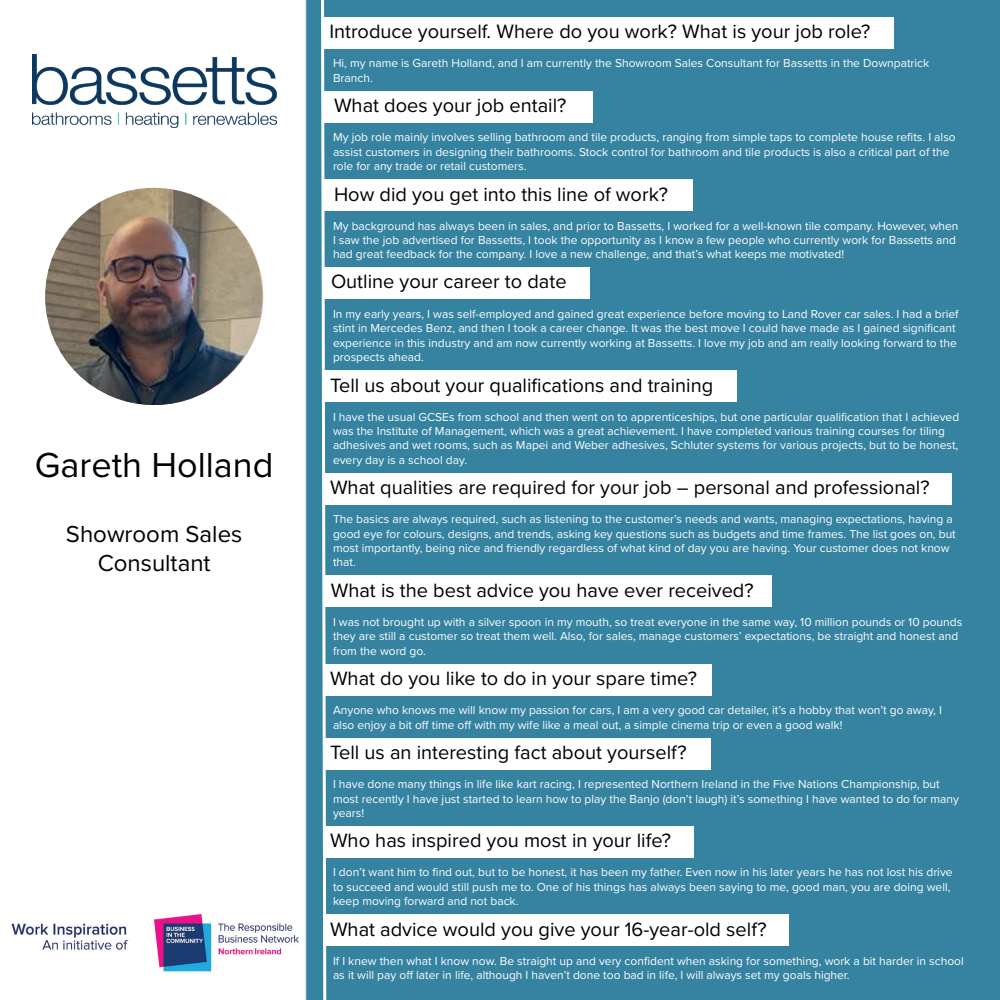
<style>
.page{position:relative;width:1000px;height:1000px;background:#fff}
.page>*{position:absolute;margin:0;border:0;box-sizing:border-box;transform-origin:0 0}
.t1{font:36px "Proxima Nova";color:#000001}
.t2{font:24px/28.8px "Proxima Nova";color:#000001;text-align:center}
.t3{font:20px "Proxima Nova";color:#000001}
.t4{font:12px/14.4px "Proxima Nova";color:#fff}
</style>
<div class="page">
<div style="left:305px;top:0;width:695px;height:1000px;background:#3583a0"></div>
<svg style="left:319px;top:0;width:9px;height:1000px"></svg>
<div style="left:323px;top:91px;width:270px;height:32px;background:#fff"></div>
<div style="left:323px;top:179px;width:370px;height:32px;background:#fff"></div>
<div style="left:323px;top:267px;width:267px;height:32px;background:#fff"></div>
<div style="left:323px;top:370px;width:414px;height:32px;background:#fff"></div>
<img style="left:33px;top:55px;width:243px;height:73px">
<div style="left:323px;top:664px;width:389px;height:32px;background:#fff"></div>
<div style="left:323px;top:473px;width:629px;height:32px;background:#fff"></div>
<div style="left:323px;top:914px;width:466px;height:32px;background:#fff"></div>
<div style="left:323px;top:826px;width:371px;height:32px;background:#fff"></div>
<img style="left:45px;top:188px;width:217px;height:217px;border-radius:109px">
<div style="left:323px;top:738px;width:388px;height:32px;background:#fff"></div>
<div style="left:323px;top:17px;width:571px;height:32px;background:#fff"></div>
<div style="left:324px;top:575px;width:448px;height:32px;background:#fff"></div>
<img style="left:11px;top:913px;width:288px;height:59px">
<h1 class="t1" style="left:35px;top:438px;width:240px">Gareth Holland</h1>
<h2 class="t2" style="left:66px;top:519px;width:178px">Showroom Sales<br>Consultant</h2>
<h3 class="t3" style="left:329px;top:17px;width:543px">Introduce yourself. Where do you work? What is your job role?</h3>
<p class="t4" style="left:333px;top:56px;width:598px">Hi, my name is Gareth Holland, and I am currently the Showroom Sales Consultant for Bassetts in the Downpatrick<br>Branch.</p>
<h3 class="t3" style="left:334px;top:91px;width:234px">What does your job entail?</h3>
<p class="t4" style="left:333px;top:130px;width:624px">My job role mainly involves selling bathroom and tile products, ranging from simple taps to complete house refits. I also assist customers in designing their bathrooms. Stock control for bathroom and tile products is also a critical part of the role for any trade or retail customers.</p>
<h3 class="t3" style="left:334px;top:179px;width:336px">How did you get into this line of work?</h3>
<p class="t4" style="left:333px;top:218px;width:627px">My background has always been in sales, and prior to Bassetts, I worked for a well-known tile company. However, when<br>I saw the job advertised for Bassetts, I took the opportunity as I know a few people who currently work for Bassetts and had great feedback for the company. I love a new challenge, and that’s what keeps me motivated!</p>
<h3 class="t3" style="left:331px;top:266px;width:237px">Outline your career to date</h3>
<p class="t4" style="left:333px;top:306px;width:627px">In my early years, I was self-employed and gained great experience before moving to Land Rover car sales. I had a brief stint in Mercedes Benz, and then I took a career change. It was the best move I could have made as I gained significant experience in this industry and am now currently working at Bassetts. I love my job and am really looking forward to the prospects ahead.</p>
<h3 class="t3" style="left:330px;top:370px;width:385px">Tell us about your qualifications and training</h3>
<p class="t4" style="left:333px;top:409px;width:628px">I have the usual GCSEs from school and then went on to apprenticeships, but one particular qualification that I achieved was the Institute of Management, which was a great achievement. I have completed various training courses for tiling adhesives and wet rooms, such as Mapei and Weber adhesives, Schluter systems for various projects, but to be honest, every day is a school day.</p>
<h3 class="t3" style="left:330px;top:473px;width:601px">What qualities are required for your job – personal and professional?</h3>
<p class="t4" style="left:333px;top:512px;width:624px">The basics are always required, such as listening to the customer’s needs and wants, managing expectations, having a good eye for colours, designs, and trends, asking key questions such as budgets and time frames. The list goes on, but most importantly, being nice and friendly regardless of what kind of day you are having. Your customer does not know that.</p>
<h3 class="t3" style="left:331px;top:575px;width:424px">What is the best advice you have ever received?</h3>
<p class="t4" style="left:333px;top:614px;width:631px">I was not brought up with a silver spoon in my mouth, so treat everyone in the same way, 10 million pounds or 10 pounds they are still a customer so treat them well. Also, for sales, manage customers’ expectations, be straight and honest and from the word go.</p>
<h3 class="t3" style="left:330px;top:664px;width:368px">What do you like to do in your spare time?</h3>
<p class="t4" style="left:333px;top:703px;width:611px">Anyone who knows me will know my passion for cars, I am a very good car detailer, it’s a hobby that won’t go away, I also enjoy a bit off time off with my wife like a meal out, a simple cinema trip or even a good walk!</p>
<h3 class="t3" style="left:330px;top:738px;width:358px">Tell us an interesting fact about yourself?</h3>
<p class="t4" style="left:333px;top:776px;width:628px">I have done many things in life like kart racing, I represented Northern Ireland in the Five Nations Championship, but most recently I have just started to learn how to play the Banjo (don’t laugh) it’s something I have wanted to do for many years!</p>
<h3 class="t3" style="left:330px;top:826px;width:343px">Who has inspired you most in your life?</h3>
<p class="t4" style="left:333px;top:865px;width:621px">I don’t want him to find out, but to be honest, it has been my father. Even now in his later years he has not lost his drive to succeed and would still push me to. One of his things has always been saying to me, good man, you are doing well, keep moving forward and not back.</p>
<h3 class="t3" style="left:330px;top:914px;width:438px">What advice would you give your 16-year-old self?</h3>
<p class="t4" style="left:333px;top:953px;width:632px">If I knew then what I know now. Be straight up and very confident when asking for something, work a bit harder in school as it will pay off later in life, although I haven’t done too bad in life, I will always set my goals higher.</p>
</div>
